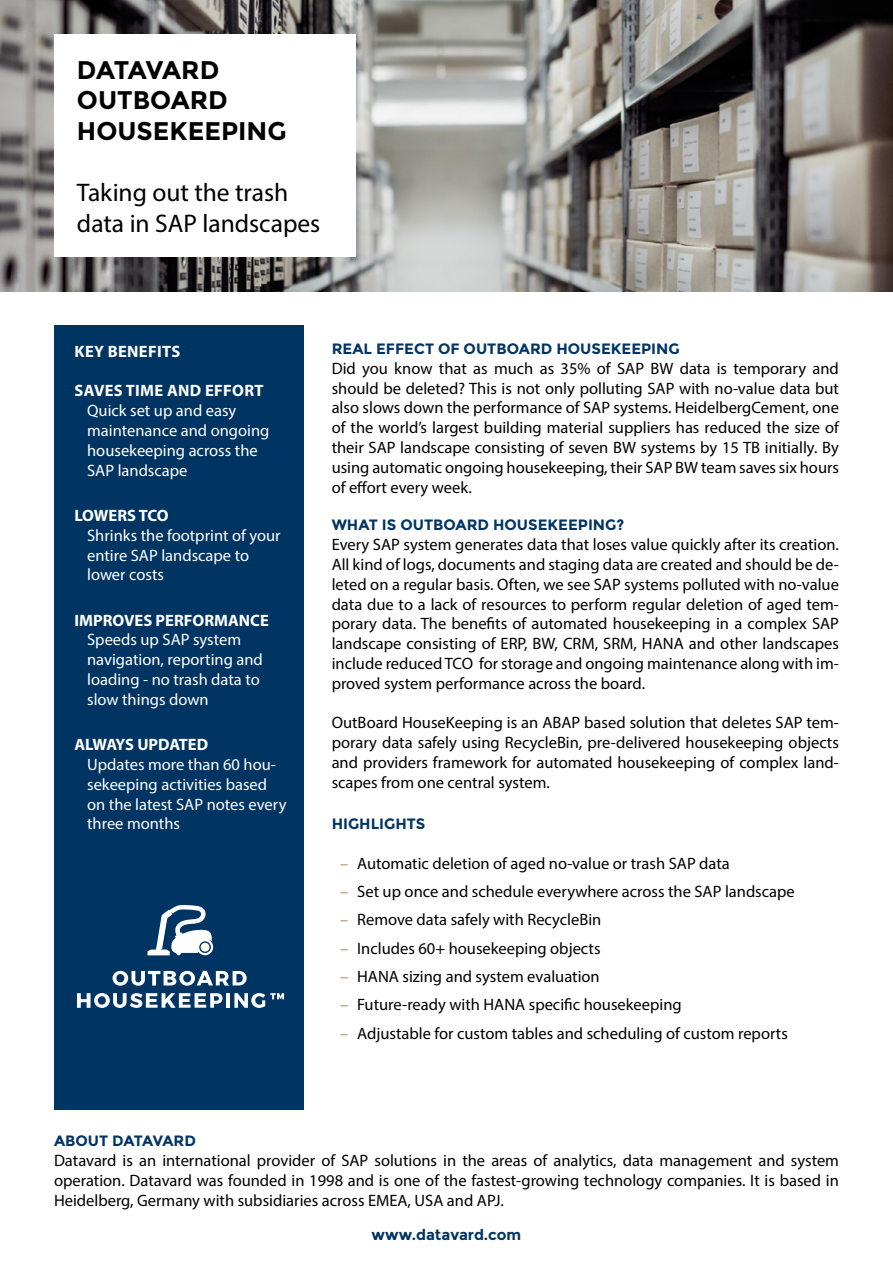
<style>
.page{position:relative;width:893px;height:1263px;background:#fff}
.page>*{position:absolute;margin:0;border:0;box-sizing:border-box;transform-origin:0 0}
.t1{font:25.5px/30.6px "Myriad Pro";color:#000}
.t2{font:700 25.5px/30.6px "Montserrat";color:#000}
.t3{font:16.5px/19.8px "Myriad Pro";color:#000;text-align:justify}
.t4{font:16.5px/19.8px "Myriad Pro";color:#fff}
.t5{font:700 16.5px "Myriad Pro";color:#fff}
.t6{font:700 16.5px "Myriad Pro";letter-spacing:.02em;color:#fff}
.t7{font:700 15px "Montserrat";color:#003463}
.s1{color:#ad895e}
</style>
<div class="page">
<div style="left:54px;top:325px;width:250px;height:785px;background:#003463"></div>
<img style="left:0;top:0;width:893px;height:291px">
<div style="left:54px;top:34px;width:301px;height:223px;background:#fff"></div>
<svg style="left:77px;top:993px;width:146px;height:15px"></svg>
<hr style="left:226px;top:993px;width:4px;height:15px;background:#fff">
<svg style="left:234px;top:993px;width:50px;height:15px"></svg>
<svg style="left:113px;top:971px;width:134px;height:15px"></svg>
<svg style="left:148px;top:905px;width:65px;height:50px"></svg>
<h1 class="t2" style="left:77px;top:54px;width:211px">DATAVARD<br>OUTBOARD<br>HOUSEKEEPING</h1>
<h1 class="t1" style="left:77px;top:177px;width:245px">Taking out the trash data in SAP landscapes</h1>
<p class="t6" style="left:75px;top:340px;width:107px">KEY BENEFITS</p>
<p class="t6" style="left:75px;top:380px;width:191px">SAVES TIME AND EFFORT</p>
<p class="t4" style="left:87px;top:400px;width:184px">Quick set up and easy maintenance and ongoing housekeeping across the<br>SAP landscape</p>
<p class="t5" style="left:74px;top:505px;width:96px">LOWERS TCO</p>
<p class="t4" style="left:87px;top:525px;width:195px">Shrinks the footprint of your entire SAP landscape to lower costs</p>
<p class="t5" style="left:74px;top:609px;width:196px">IMPROVES PERFORMANCE</p>
<p class="t4" style="left:87px;top:630px;width:177px">Speeds up SAP system navigation, reporting and loading - no trash data to slow things down</p>
<p class="t5" style="left:74px;top:734px;width:135px">ALWAYS UPDATED</p>
<p class="t4" style="left:87px;top:754px;width:201px">Updates more than 60 hou&shy;sekeeping activities based on the latest SAP notes every three months</p>
<p class="t7" style="left:332px;top:340px;width:350px">REAL EFFECT OF OUTBOARD HOUSEKEEPING</p>
<p class="t3" style="left:332px;top:358px;width:509px">Did you know that as much as 35% of SAP BW data is temporary and should be deleted? This is not only polluting SAP with no-value data but also slows down the performance of SAP systems. HeidelbergCement, one of the world’s largest building material suppliers has reduced the size of their SAP landscape consisting of seven BW systems by 15 TB initially. By using automatic ongoing housekeeping, their SAP BW team saves six hours of effort every week.</p>
<p class="t7" style="left:332px;top:516px;width:294px">WHAT IS OUTBOARD HOUSEKEEPING?</p>
<p class="t3" style="left:332px;top:534px;width:509px">Every SAP system generates data that loses value quickly after its creation.<br>All kind of logs, documents and staging data are created and should be de&shy;leted on a regular basis. Often, we see SAP systems polluted with no-value data due to a lack of resources to perform regular deletion of aged tem&shy;porary data. The benefits of automated housekeeping in a complex SAP landscape consisting of ERP, BW, CRM, SRM, HANA and other landscapes include reduced TCO for storage and ongoing maintenance along with im&shy;proved system performance across the board.</p>
<p class="t3" style="left:332px;top:713px;width:509px">OutBoard HouseKeeping is an ABAP based solution that deletes SAP tem&shy;porary data safely using RecycleBin, pre-delivered housekeeping objects and providers framework for automated housekeeping of complex land&shy;scapes from one central system.</p>
<p class="t7" style="left:332px;top:815px;width:95px">HIGHLIGHTS</p>
<p class="t3" style="left:340px;top:853px;width:391px"><span class="s1">–</span> Automatic deletion of aged no-value or trash SAP data</p>
<p class="t3" style="left:340px;top:881px;width:456px"><span class="s1">–</span> Set up once and schedule everywhere across the SAP landscape</p>
<p class="t3" style="left:340px;top:910px;width:263px"><span class="s1">–</span> Remove data safely with RecycleBin</p>
<p class="t3" style="left:340px;top:938px;width:262px"><span class="s1">–</span> Includes 60+ housekeeping objects</p>
<p class="t3" style="left:340px;top:966px;width:261px"><span class="s1">–</span> HANA sizing and system evaluation</p>
<p class="t3" style="left:340px;top:995px;width:343px"><span class="s1">–</span> Future-ready with HANA specific housekeeping</p>
<p class="t3" style="left:340px;top:1023px;width:449px"><span class="s1">–</span> Adjustable for custom tables and scheduling of custom reports</p>
<p class="t7" style="left:54px;top:1132px;width:144px">ABOUT DATAVARD</p>
<p class="t3" style="left:54px;top:1150px;width:787px">Datavard is an international provider of SAP solutions in the areas of analytics, data management and system operation. Datavard was founded in 1998 and is one of the fastest-growing technology companies. It is based in Heidelberg, Germany with subsidiaries across EMEA, USA and APJ.</p>
<p class="t7" style="left:372px;top:1226px;width:151px">www.datavard.com</p>
</div>
